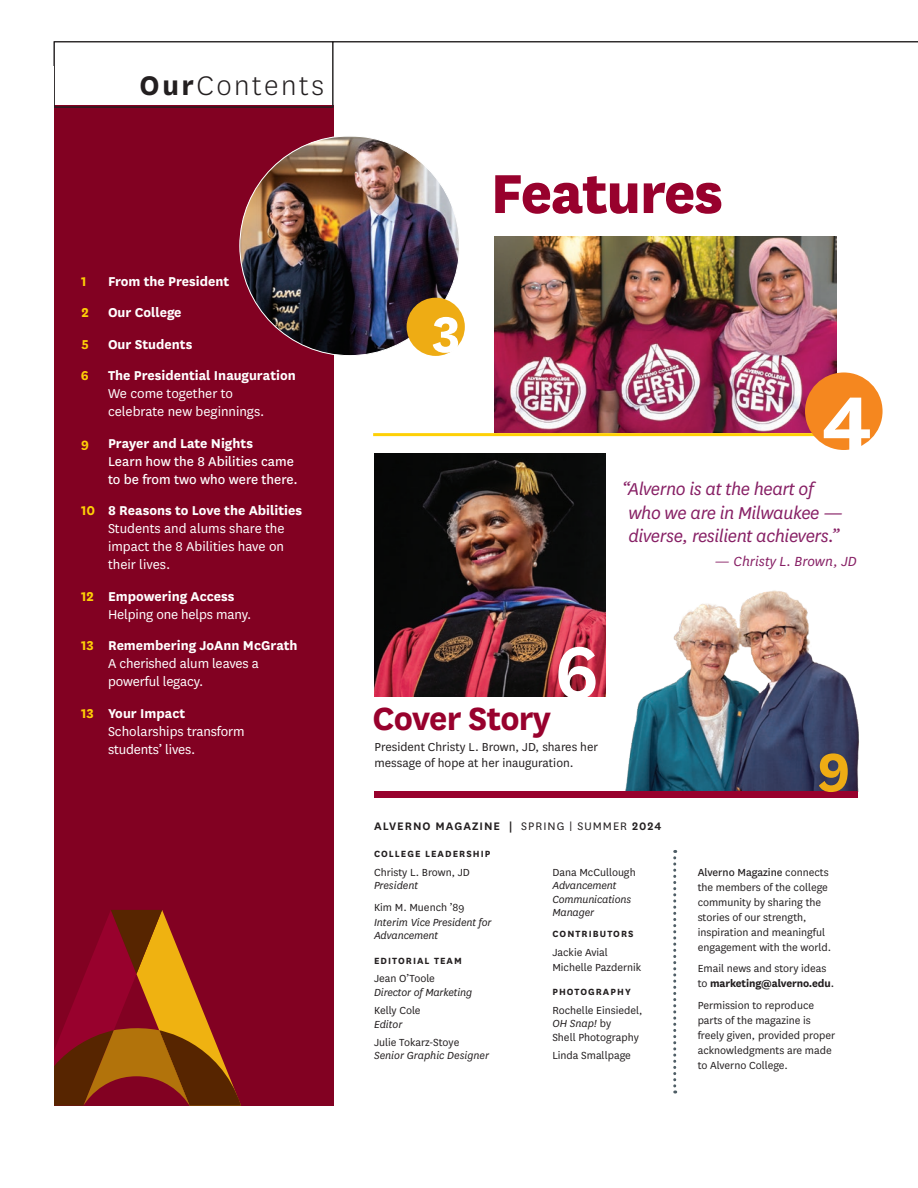
<style>
.page{position:relative;width:918px;height:1188px;background:#fff}
.page>*{position:absolute;margin:0;border:0;box-sizing:border-box;transform-origin:0 0}
.t1{font:700 89.25px "National";color:#fff}
.t2{font:600 85.5px "National";color:#fff}
.t3{font:800 64.05px "National";letter-spacing:-.02em;color:#98012d}
.t4{font:700 63px "National";color:#eeac14}
.t5{font:700 58.65px "National";color:#fff}
.t6{font:700 37.5px "National";letter-spacing:-.02em;color:#98012d}
.t7{font:300 31.5px "National";letter-spacing:.08em;color:#231f20}
.t8{font:italic 20.1px/23.2px "National";letter-spacing:-.02em;color:#872065}
.t9{font:italic 15.45px "National";color:#872065}
.t10{font:15px/18px "National";letter-spacing:-.005em;color:#fff}
.t11{font:700 15px "National";color:#fff}
.t12{font:15px/18px "National";color:#fff}
.t13{font:700 15px "National";color:#fed006}
.t14{font:13.5px/16.5px "National";color:#231f20}
.t15{font:600 12.75px "National";letter-spacing:.08em;color:#231f20}
.t16{font:12px/15px "National";color:#231f20}
.t17{font:italic 12px/13.5px "National";letter-spacing:-.01em;color:#231f20}
.t18{font:700 10.5px "National";letter-spacing:.1em;color:#231f20}
.s1{font-weight:700}
.s2{font-weight:700;color:#fed006}
.s3{font-weight:400}
.s4{font-style:italic}
.s5{font-style:inherit}
</style>
<div class="page">
<svg style="left:673px;top:850px;width:3px;height:244px"></svg>
<div style="left:54px;top:106px;width:279px;height:1000px;background:#820122"></div>
<img style="left:240px;top:136px;width:220px;height:220px;border-radius:110px">
<svg style="left:54px;top:41px;width:864px;height:66px"></svg>
<img style="left:375px;top:454px;width:231px;height:243px">
<div style="left:407px;top:298px;width:58px;height:58px;background:#eeac14;border-radius:50%"></div>
<img style="left:625px;top:590px;width:234px;height:201px">
<svg style="left:54px;top:910px;width:187px;height:196px"></svg>
<img style="left:494px;top:237px;width:343px;height:196px">
<div style="left:374px;top:791px;width:484px;height:7px;background:#98012d"></div>
<hr style="left:373px;top:433px;width:464px;height:3px;background:#fed006">
<div style="left:805px;top:372px;width:78px;height:78px;background:#f5871f;border-radius:50%"></div>
<h3 class="t7" style="left:140px;top:66px;width:186px"><span class="s1">Our</span>Contents</h3>
<h3 class="t3" style="left:490px;top:147px;width:234px">Features</h3>
<p class="t13" style="left:81px;top:271px;width:7px">1</p>
<p class="t11" style="left:108px;top:271px;width:123px">From the President</p>
<p class="t13" style="left:81px;top:302px;width:9px">2</p>
<p class="t11" style="left:108px;top:302px;width:75px">Our College</p>
<p class="t13" style="left:81px;top:334px;width:9px">5</p>
<p class="t11" style="left:108px;top:334px;width:86px">Our Students</p>
<p class="t13" style="left:81px;top:365px;width:9px">6</p>
<p class="t11" style="left:108px;top:365px;width:189px">The Presidential Inauguration</p>
<p class="t10" style="left:108px;top:384px;width:158px">We come together to celebrate new beginnings.</p>
<p class="t13" style="left:81px;top:433px;width:9px">9</p>
<p class="t11" style="left:108px;top:433px;width:147px">Prayer and Late Nights</p>
<p class="t12" style="left:108px;top:451px;width:191px">Learn how the 8 Abilities came to be from two who were there.</p>
<p class="t10" style="left:108px;top:501px;width:196px;text-indent:-27px"><span class="s2">10</span> <span class="s1">8 Reasons to Love the Abilities<br></span>Students and alums share the impact the 8 Abilities have on their lives.</p>
<p class="t10" style="left:108px;top:586px;width:145px;text-indent:-27px"><span class="s2">12</span> <span class="s1">Empowering Access<br></span>Helping one helps many.</p>
<p class="t10" style="left:108px;top:636px;width:191px;text-indent:-27px"><span class="s2">13</span> <span class="s1">Remembering JoAnn McGrath<br></span>A cherished alum leaves a powerful legacy.</p>
<p class="t10" style="left:108px;top:703px;width:138px;text-indent:-27px"><span class="s2">13</span> <span class="s1">Your Impact<br></span>Scholarships transform students’ lives.</p>
<h3 class="t6" style="left:373px;top:692px;width:180px">Cover Story</h3>
<h3 class="t5" style="left:430px;top:293px;width:35px">3</h3>
<h2 class="t2" style="left:552px;top:613px;width:50px">6</h2>
<p class="t14" style="left:375px;top:738px;width:225px">President Christy L. Brown, JD, shares her message of hope at her inauguration.</p>
<h1 class="t1" style="left:821px;top:360px;width:52px">4</h1>
<h3 class="t8" style="left:628px;top:477px;width:217px;text-indent:-6px">“Alverno is at the heart of who we are in Milwaukee — diverse, resilient achievers.”</h3>
<p class="t9" style="left:715px;top:552px;width:144px">— Christy L. Brown, JD</p>
<h3 class="t4" style="left:816px;top:727px;width:37px">9</h3>
<p class="t15" style="left:374px;top:818px;width:289px">ALVERNO MAGAZINE | <span class="s3">SPRING | SUMMER</span> 2024</p>
<p class="t18" style="left:374px;top:847px;width:118px">COLLEGE LEADERSHIP</p>
<p class="t16" style="left:374px;top:864px;width:97px">Christy L. Brown, JD</p>
<p class="t17" style="left:374px;top:878px;width:46px">President</p>
<p class="t16" style="left:374px;top:899px;width:92px">Kim M. Muench ’89</p>
<p class="t17" style="left:374px;top:915px;width:119px">Interim Vice President for<br>Advancement</p>
<p class="t18" style="left:374px;top:953px;width:89px">EDITORIAL TEAM</p>
<p class="t16" style="left:374px;top:971px;width:62px">Jean O’Toole</p>
<p class="t17" style="left:374px;top:985px;width:100px">Director of Marketing</p>
<p class="t16" style="left:374px;top:1002px;width:48px">Kelly Cole</p>
<p class="t17" style="left:374px;top:1017px;width:30px">Editor</p>
<p class="t16" style="left:374px;top:1034px;width:87px">Julie Tokarz-Stoye</p>
<p class="t17" style="left:374px;top:1049px;width:117px">Senior Graphic Designer</p>
<p class="t16" style="left:552px;top:864px;width:85px">Dana McCullough</p>
<p class="t17" style="left:552px;top:878px;width:80px">Advancement<br>Communications<br>Manager</p>
<p class="t18" style="left:552px;top:927px;width:83px">CONTRIBUTORS</p>
<p class="t16" style="left:552px;top:944px;width:90px">Jackie Avial<br>Michelle Pazdernik</p>
<p class="t18" style="left:552px;top:985px;width:80px">PHOTOGRAPHY</p>
<p class="t16" style="left:552px;top:1003px;width:92px;line-height:13.5px">Rochelle Einsiedel,<br><span class="s4">OH Snap!</span> by<br>Shell Photography</p>
<p class="t16" style="left:552px;top:1047px;width:80px">Linda Smallpage</p>
<p class="t16" style="left:698px;top:864px;width:135px"><span class="s5">Alverno Magazine</span> connects the members of the college community by sharing the stories of our strength, inspiration and meaningful engagement with the world.</p>
<p class="t16" style="left:698px;top:961px;width:138px">Email news and story ideas to <span class="s1">marketing@alverno.edu</span><span class="s5">.</span></p>
<p class="t16" style="left:698px;top:998px;width:139px">Permission to reproduce parts of the magazine is freely given, provided proper acknowledgments are made to Alverno College.</p>
</div>
